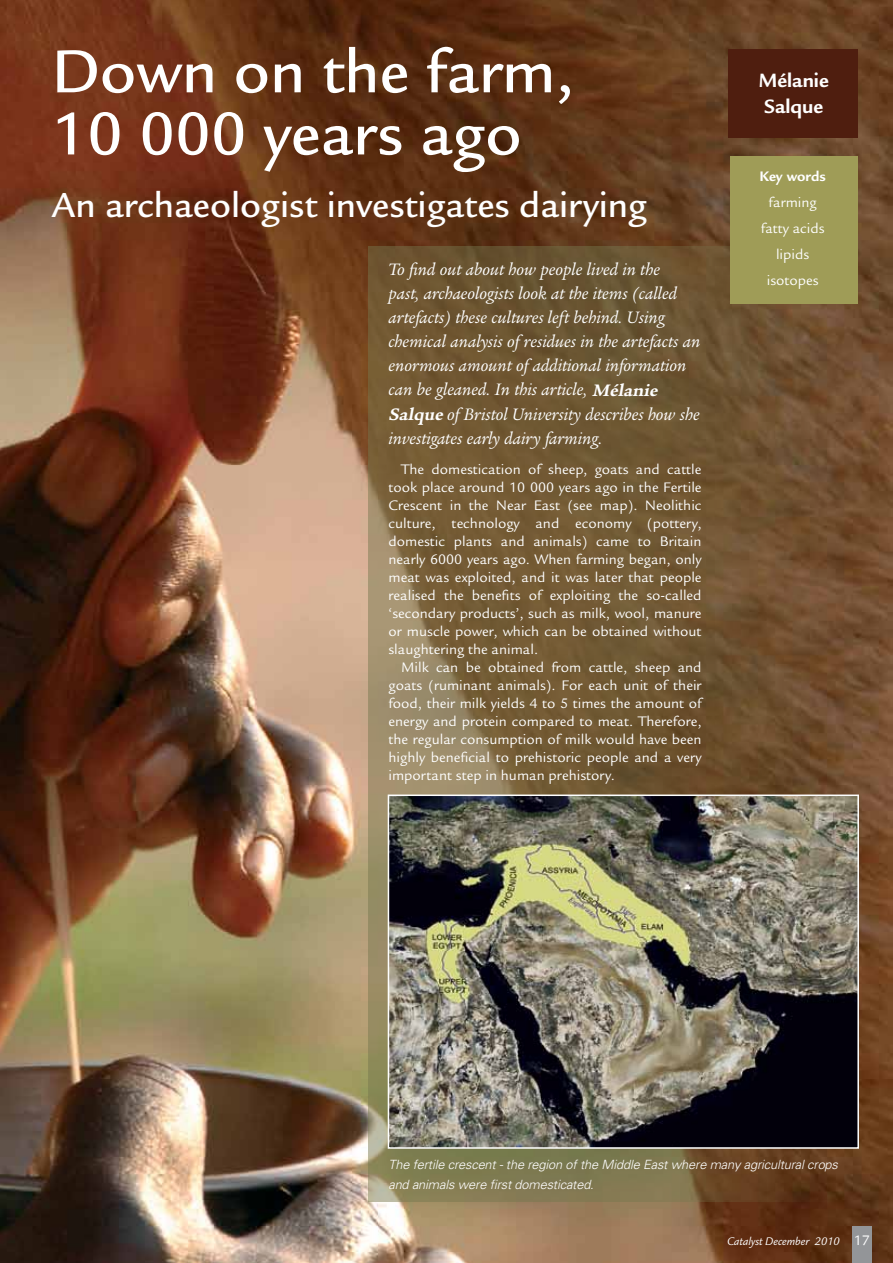
<style>
.page{position:relative;width:893px;height:1263px;background:#fff}
.page>*{position:absolute;margin:0;border:0;box-sizing:border-box;transform-origin:0 0}
.t1{font:500 65.7px/62.1px "Legacy Sans";color:#fff}
.t2{font:500 37.8px "Legacy Sans";color:#fff}
.t3{font:700 21px/25.5px "Legacy Sans";color:#fff}
.t4{font:italic 18px/24px "Legacy Ser ITC";color:#fff}
.t5{font:15px/18px "Legacy Sans";color:#fff;text-align:justify}
.t6{font:700 15px "Legacy Sans";color:#fff}
.t7{font:italic 300 12.75px/19.5px "Univers";letter-spacing:-.01em;color:#fff}
.t8{font:italic 12px "Legacy Sans";color:#fff}
.s1{font-family:"Legacy Serif";font-weight:700}
.s2{font-style:normal;font-size:15px}
</style>
<div class="page">
<img style="left:0;top:0;width:893px;height:1263px">
<div style="left:852px;top:1226px;width:20px;height:37px;background:#939598"></div>
<svg style="left:368px;top:247px;width:525px;height:955px;fill:#715734"></svg>
<div style="left:728px;top:49px;width:130px;height:88px;background:#4f1e0f"></div>
<div style="left:730px;top:156px;width:128px;height:148px;background:#9f9c57"></div>
<img style="left:391px;top:797px;width:465px;height:349px">
<div style="left:388px;top:794px;width:471px;height:355px;border:2px solid #fff"></div>
<h1 class="t1" style="left:51px;top:41px;width:524px">Down on the farm,<br>10 000 years ago</h1>
<h2 class="t2" style="left:51px;top:183px;width:597px">An archaeologist investigates dairying</h2>
<p class="t4" style="left:388px;top:258px;width:313px">To find out about how people lived in the<br>past, archaeologists look at the items (called artefacts) these cultures left behind. Using chemical analysis of residues in the artefacts an enormous amount of additional information can be gleaned. In this article, <span class="s1">Mélanie Salque</span> of Bristol University describes how she investigates early dairy farming.</p>
<p class="t5" style="left:388px;top:461px;width:315px;text-indent:13px">The domestication of sheep, goats and cattle took place around 10 000 years ago in the Fertile Crescent in the Near East (see map). Neolithic culture, technology and economy (pottery, domestic plants and animals) came to Britain nearly 6000 years ago. When farming began, only meat was exploited, and it was later that people realised the benefits of exploiting the so-called ‘secondary products’, such as milk, wool, manure or muscle power, which can be obtained without slaughtering the animal.</p>
<p class="t5" style="left:388px;top:659px;width:315px;text-indent:13px">Milk can be obtained from cattle, sheep and goats (ruminant animals). For each unit of their food, their milk yields 4 to 5 times the amount of energy and protein compared to meat. Therefore, the regular consumption of milk would have been highly beneficial to prehistoric people and a very important step in human prehistory.</p>
<h3 class="t3" style="left:759px;top:68px;width:72px">Mélanie<br>Salque</h3>
<p class="t6" style="left:759px;top:168px;width:68px">Key words</p>
<p class="t5" style="left:761px;top:190px;width:65px;line-height:25.8px;text-align:center">farming fatty acids lipids isotopes</p>
<p class="t7" style="left:388px;top:1154px;width:451px">The fertile crescent - the region of the Middle East where many agricultural crops and animals were first domesticated.</p>
<p class="t8" style="left:727px;top:1235px;width:144px">Catalyst December 2010 <span class="s2">17</span></p>
</div>
